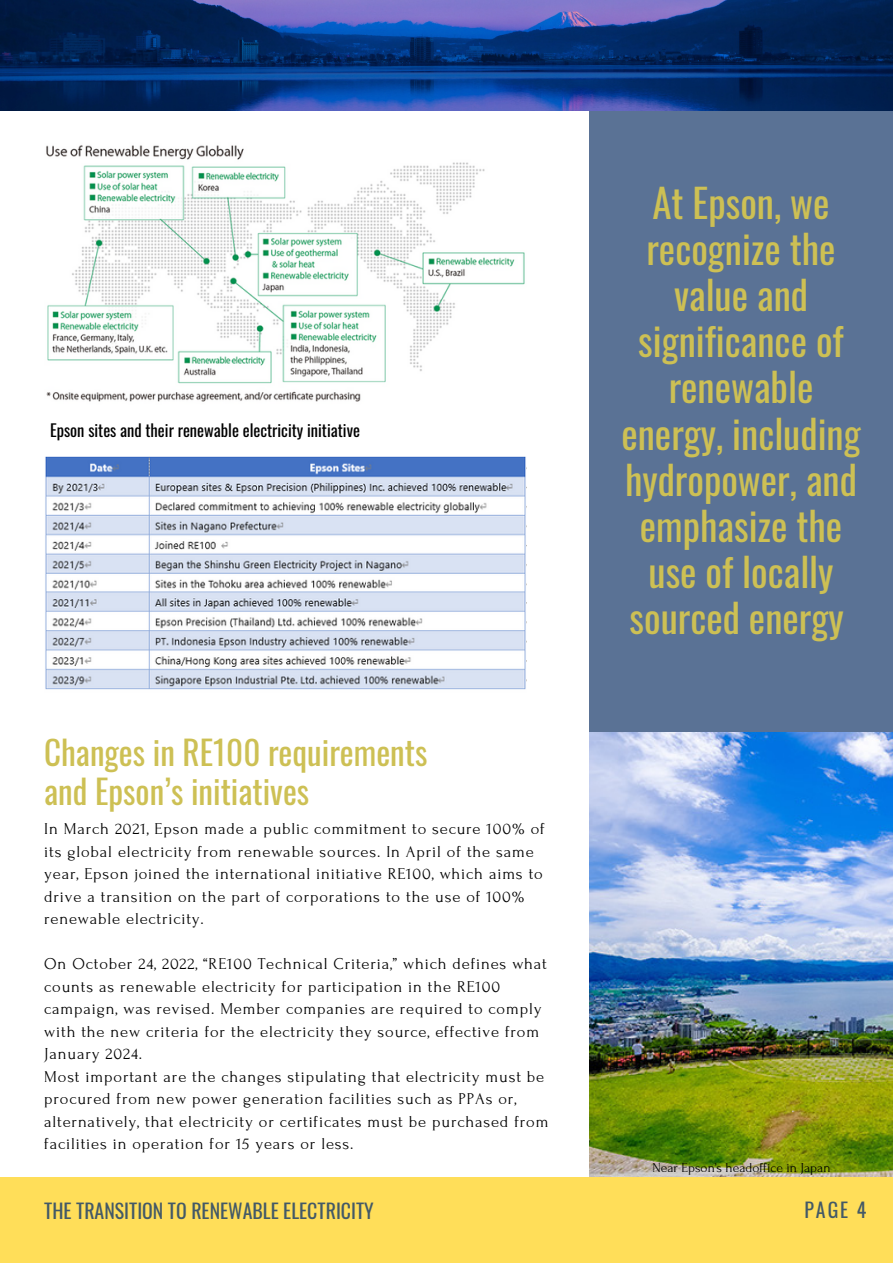
<style>
.page{position:relative;width:893px;height:1264px;background:#fff}
.page>*{position:absolute;margin:0;border:0;box-sizing:border-box;transform-origin:0 0}
.t1{font:39px/46px "Oswald";color:#cdc054;text-align:center}
.t2{font:33px "Oswald";color:#cdc054}
.t3{font:19.8px "Oswald";color:#435967}
.t4{font:16.5px/22.5px "Forum";letter-spacing:.05em;color:#000}
.t5{font:16.5px "Oswald";color:#000}
.t6{font:13.5px "Forum";color:#000}
</style>
<div class="page">
<div style="left:589px;top:111px;width:303px;height:621px;background:#5a7295"></div>
<div style="left:0;top:1176px;width:892px;height:86px;background:#ffde59"></div>
<img style="left:589px;top:732px;width:303px;height:444px">
<img style="left:0;top:0;width:892px;height:110px">
<img style="left:46px;top:145px;width:479px;height:257px">
<img style="left:45px;top:456px;width:481px;height:234px">
<p class="t5" style="left:50px;top:417px;width:311px">Epson sites and their renewable electricity initiative</p>
<p class="t2" style="left:44px;top:726px;width:384px">Changes in RE100 requirements</p>
<p class="t2" style="left:44px;top:766px;width:266px">and Epson’s initiatives</p>
<p class="t4" style="left:44px;top:818px;width:502px">In March 2021, Epson made a public commitment to secure 100% of its global electricity from renewable sources. In April of the same year, Epson joined the international initiative RE100, which aims to drive a transition on the part of corporations to the use of 100% renewable electricity.</p>
<p class="t4" style="left:44px;top:953px;width:504px">On October 24, 2022, “RE100 Technical Criteria,” which defines what counts as renewable electricity for participation in the RE100 campaign, was revised. Member companies are required to comply with the new criteria for the electricity they source, effective from January 2024.</p>
<p class="t4" style="left:44px;top:1065px;width:505px">Most important are the changes stipulating that electricity must be procured from new power generation facilities such as PPAs or, alternatively, that electricity or certificates must be purchased from facilities in operation for 15 years or less.</p>
<p class="t1" style="left:621px;top:178px;width:241px">At Epson, we recognize the value and significance of renewable energy, including hydropower, and emphasize the use of locally sourced energy</p>
<p class="t6" style="left:652px;top:1160px;width:180px">Near Epson’s headoffice in Japan</p>
<p class="t3" style="left:44px;top:1195px;width:331px">THE TRANSITION TO RENEWABLE ELECTRICITY</p>
<p class="t3" style="left:804px;top:1194px;width:63px">PAGE 4</p>
</div>
